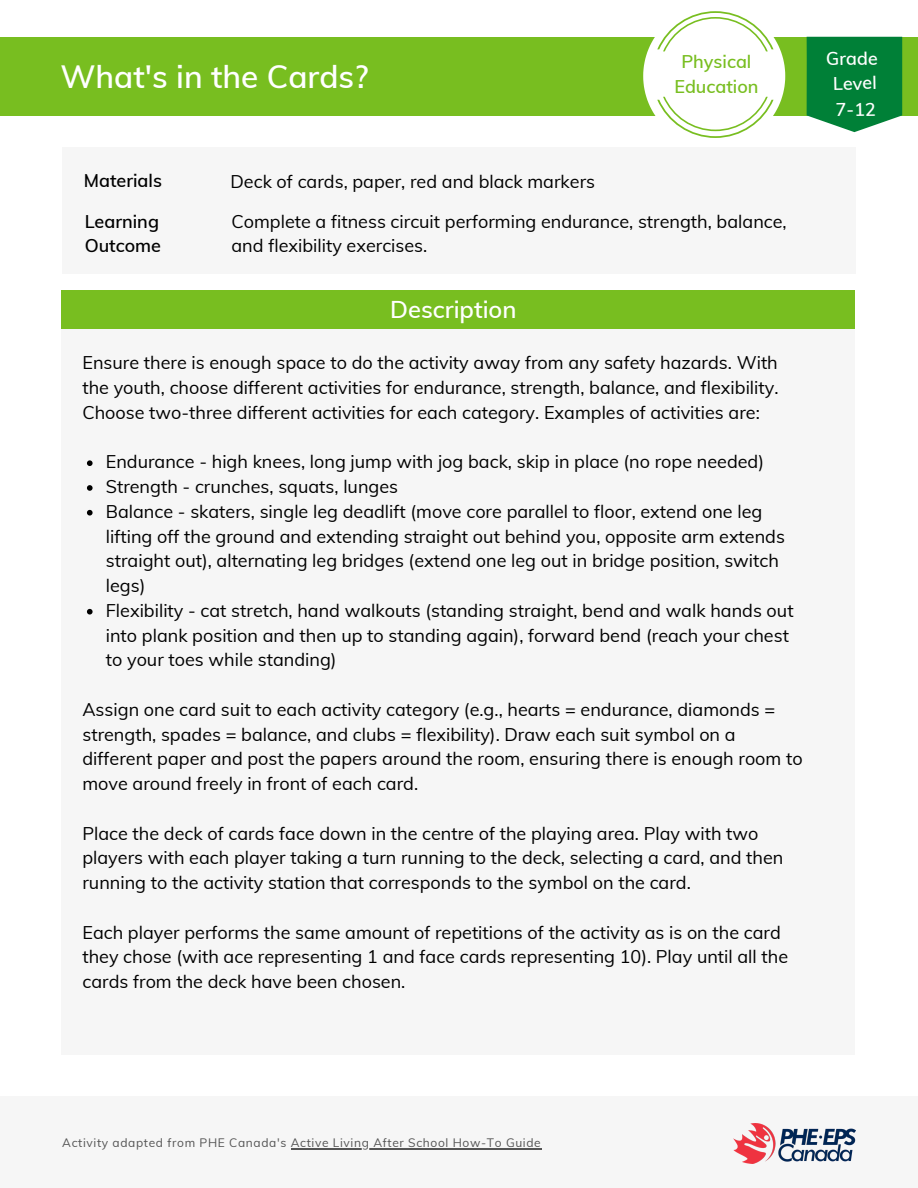
<style>
.page{position:relative;width:918px;height:1188px;background:#fff}
.page>*{position:absolute;margin:0;border:0;box-sizing:border-box;transform-origin:0 0}
.t1{font:600 31.5px "Muli";color:#fff}
.t2{font:600 23.7px "Muli";color:#fff}
.t3{font:18px/24.8px "Muli";color:#000}
.t4{font:600 18px/24.8px "Muli";color:#000}
.t5{font:600 18px/25px "Muli";color:#78be20;text-align:center}
.t6{font:600 18px/25.5px "Muli";color:#fff;text-align:center}
.t7{font:12px "Muli";letter-spacing:.055em;color:#545454}
</style>
<div class="page">
<div style="left:61px;top:328px;width:794px;height:726px;background:#f6f6f6"></div>
<div style="left:61px;top:290px;width:793px;height:38px;background:#78be20"></div>
<div style="left:0;top:1096px;width:918px;height:92px;background:#f6f6f6"></div>
<img style="left:734px;top:1123px;width:121px;height:41px">
<div style="left:0;top:37px;width:918px;height:79px;background:#78be20"></div>
<div style="left:62px;top:147px;width:794px;height:127px;background:#f6f6f6"></div>
<svg style="left:87px;top:460px;width:6px;height:6px"></svg>
<svg style="left:87px;top:485px;width:6px;height:6px"></svg>
<svg style="left:87px;top:510px;width:6px;height:6px"></svg>
<svg style="left:87px;top:609px;width:6px;height:6px"></svg>
<svg style="left:643px;top:11px;width:142px;height:127px"></svg>
<svg style="left:807px;top:37px;width:95px;height:95px;background:#158a48"></svg>
<hr style="left:291px;top:1148px;width:250px;height:1px;background:#545454">
<h1 class="t1" style="left:60px;top:56px;width:310px">What's in the Cards?</h1>
<p class="t5" style="left:674px;top:49px;width:86px">Physical<br>Education</p>
<p class="t4" style="left:84px;top:168px;width:80px">Materials</p>
<p class="t4" style="left:85px;top:208px;width:78px">Learning<br>Outcome</p>
<p class="t3" style="left:231px;top:161px;width:558px;line-height:39.6px">Deck of cards, paper, red and black markers<br>Complete a fitness circuit performing endurance, strength, balance,</p>
<p class="t3" style="left:232px;top:233px;width:197px">and flexibility exercises.</p>
<h2 class="t2" style="left:390px;top:294px;width:128px">Description</h2>
<p class="t3" style="left:82px;top:350px;width:698px;text-align:justify">Ensure there is enough space to do the activity away from any safety hazards. With the youth, choose different activities for endurance, strength, balance, and flexibility.<br>Choose two-three different activities for each category. Examples of activities are:</p>
<p class="t3" style="left:106px;top:449px;width:689px">Endurance - high knees, long jump with jog back, skip in place (no rope needed)<br>Strength - crunches, squats, lunges<br>Balance - skaters, single leg deadlift (move core parallel to floor, extend one leg lifting off the ground and extending straight out behind you, opposite arm extends straight out), alternating leg bridges (extend one leg out in bridge position, switch legs)<br>Flexibility - cat stretch, hand walkouts (standing straight, bend and walk hands out into plank position and then up to standing again), forward bend (reach your chest to your toes while standing)</p>
<p class="t3" style="left:82px;top:697px;width:722px">Assign one card suit to each activity category (e.g., hearts = endurance, diamonds = strength, spades = balance, and clubs = flexibility). Draw each suit symbol on a different paper and post the papers around the room, ensuring there is enough room to move around freely in front of each card.</p>
<p class="t3" style="left:82px;top:820px;width:703px">Place the deck of cards face down in the centre of the playing area. Play with two players with each player taking a turn running to the deck, selecting a card, and then running to the activity station that corresponds to the symbol on the card.</p>
<p class="t3" style="left:82px;top:919px;width:707px">Each player performs the same amount of repetitions of the activity as is on the card they chose (with ace representing 1 and face cards representing 10). Play until all the cards from the deck have been chosen.</p>
<p class="t6" style="left:826px;top:46px;width:53px;rotate:-1deg">Grade<br>Level<br>7-12</p>
<p class="t7" style="left:62px;top:1135px;width:480px">Activity adapted from PHE Canada's Active Living After School How-To Guide</p>
</div>
